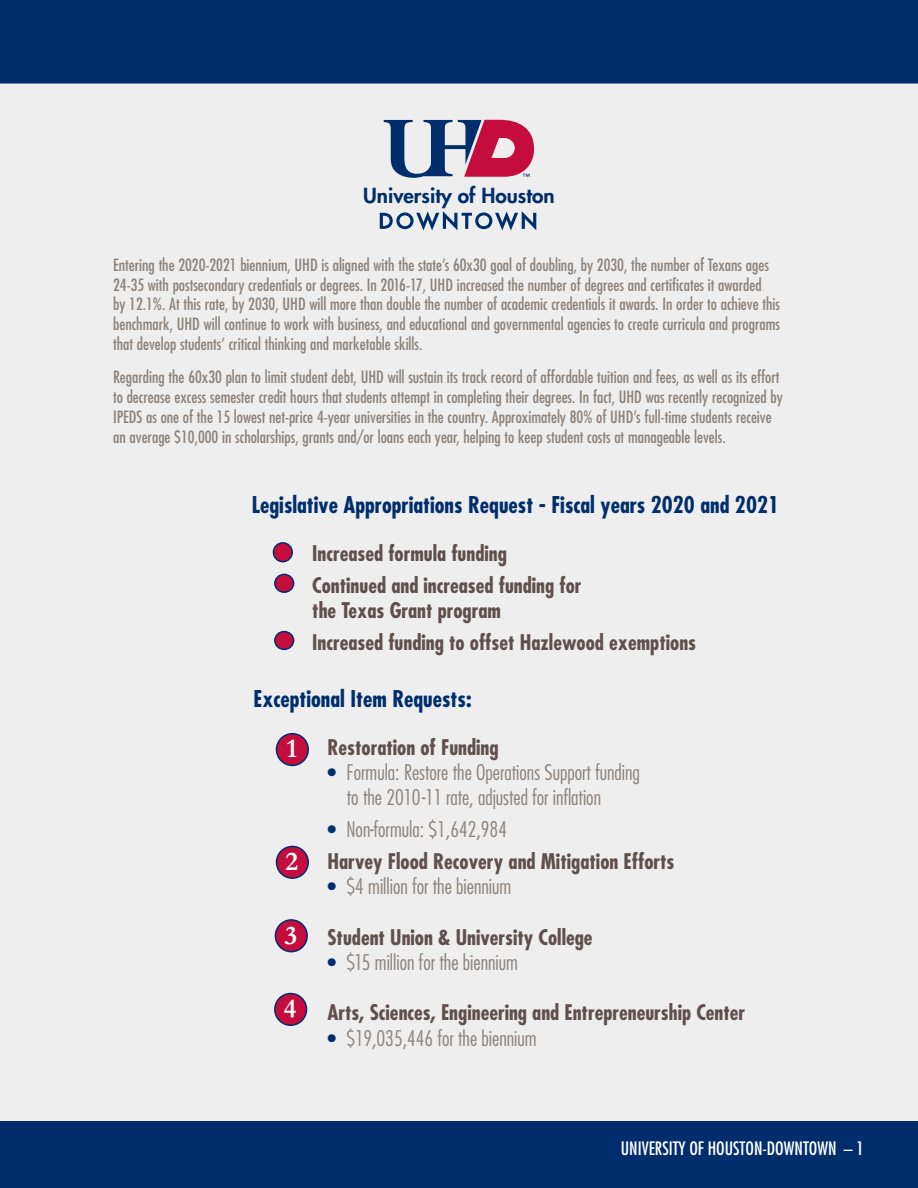
<style>
.page{position:relative;width:918px;height:1188px;background:#fff}
.page>*{position:absolute;margin:0;border:0;box-sizing:border-box;transform-origin:0 0}
.t1{font:700 27px "Garamond";color:#fff}
.t2{font:700 condensed 22.5px "Futura Std";color:#002e6d}
.t3{font:700 condensed 21px/32px "Futura Std";color:#5f504d}
.t4{font:300 condensed 21px/25.2px "Futura Std";color:#8c827a}
.t5{font:800 20.25px "Futura Std";color:#002e6d}
.t6{font:condensed 18px "Futura Std";color:#fff}
.t7{font:condensed 16.5px/19.8px "Futura Std";color:#8c827a}
.s1{font-weight:700;color:#002e6d}
.s2{color:#002e6d}
.s3{font-weight:300;color:#8c827a}
</style>
<div class="page">
<div style="left:0;top:0;width:918px;height:84px;background:#002e6d"></div>
<div style="left:0;top:1121px;width:918px;height:67px;background:#002e6d"></div>
<div style="left:0;top:84px;width:918px;height:1037px;background:#eee"></div>
<div style="left:277px;top:734px;width:31px;height:31px;background:#c40d3c;border-radius:50%"></div>
<div style="left:276px;top:733px;width:33px;height:33px;border:2px solid #002e6d;border-radius:50%"></div>
<div style="left:273px;top:543px;width:19px;height:19px;background:#c40d3c;border-radius:50%"></div>
<div style="left:273px;top:542px;width:20px;height:20px;border:2px solid #002e6d;border-radius:50%"></div>
<div style="left:275px;top:574px;width:19px;height:18px;background:#c40d3c;border-radius:50%"></div>
<div style="left:274px;top:574px;width:20px;height:19px;border:2px solid #002e6d;border-radius:50%"></div>
<div style="left:275px;top:632px;width:19px;height:17px;background:#c40d3c;border-radius:50%"></div>
<div style="left:274px;top:631px;width:20px;height:19px;border:2px solid #002e6d;border-radius:50%"></div>
<div style="left:277px;top:846px;width:31px;height:32px;background:#c40d3c;border-radius:50%"></div>
<div style="left:276px;top:846px;width:33px;height:33px;border:2px solid #002e6d;border-radius:50%"></div>
<div style="left:275px;top:920px;width:32px;height:32px;background:#c40d3c;border-radius:50%"></div>
<div style="left:275px;top:919px;width:33px;height:33px;border:2px solid #002e6d;border-radius:50%"></div>
<div style="left:275px;top:994px;width:32px;height:31px;background:#c40d3c;border-radius:50%"></div>
<div style="left:274px;top:993px;width:33px;height:33px;border:2px solid #002e6d;border-radius:50%"></div>
<svg style="left:380px;top:211px;width:156px;height:19px"></svg>
<svg style="left:384px;top:120px;width:150px;height:58px"></svg>
<p class="t5" style="left:363px;top:183px;width:193px">University of Houston</p>
<p class="t7" style="left:113px;top:255px;width:668px">Entering the 2020-2021 biennium, UHD is aligned with the state’s 60x30 goal of doubling, by 2030, the number of Texans ages 24-35 with postsecondary credentials or degrees. In 2016-17, UHD increased the number of degrees and certificates it awarded<br>by 12.1%. At this rate, by 2030, UHD will more than double the number of academic credentials it awards. In order to achieve this benchmark, UHD will continue to work with business, and educational and governmental agencies to create curricula and programs that develop students’ critical thinking and marketable skills.</p>
<p class="t7" style="left:113px;top:367px;width:671px">Regarding the 60x30 plan to limit student debt, UHD will sustain its track record of affordable tuition and fees, as well as its effort to decrease excess semester credit hours that students attempt in completing their degrees. In fact, UHD was recently recognized by IPEDS as one of the 15 lowest net-price 4-year universities in the country. Approximately 80% of UHD’s full-time students receive an average $10,000 in scholarships, grants and/or loans each year, helping to keep student costs at manageable levels.</p>
<p class="t2" style="left:252px;top:491px;width:529px">Legislative Appropriations Request - Fiscal years 2020 and 2021</p>
<p class="t3" style="left:312px;top:537px;width:271px">Increased formula funding<br>Continued and increased funding for</p>
<p class="t3" style="left:312px;top:594px;width:385px">the Texas Grant program<br>Increased funding to offset Hazlewood exemptions</p>
<p class="t2" style="left:254px;top:685px;width:219px">Exceptional Item Requests:</p>
<p class="t1" style="left:287px;top:733px;width:12px">1</p>
<p class="t1" style="left:285px;top:846px;width:14px">2</p>
<p class="t1" style="left:284px;top:919px;width:14px">3</p>
<p class="t1" style="left:284px;top:993px;width:14px">4</p>
<p class="t3" style="left:327px;top:731px;width:173px">Restoration of Funding</p>
<p class="t4" style="left:347px;top:760px;width:295px;text-indent:-20px"><span class="s1">•</span> Formula: Restore the Operations Support funding to the 2010-11 rate, adjusted for inflation</p>
<p class="t3" style="left:327px;top:814px;width:349px"><span class="s2">•</span> <span class="s3">Non-formula: $1,642,984<br></span>Harvey Flood Recovery and Mitigation Efforts</p>
<p class="t4" style="left:327px;top:874px;width:185px"><span class="s1">•</span> $4 million for the biennium</p>
<p class="t3" style="left:327px;top:921px;width:267px">Student Union &amp; University College</p>
<p class="t4" style="left:327px;top:950px;width:192px"><span class="s1">•</span> $15 million for the biennium</p>
<p class="t3" style="left:327px;top:997px;width:419px">Arts, Sciences, Engineering and Entrepreneurship Center</p>
<p class="t4" style="left:327px;top:1025px;width:211px"><span class="s1">•</span> $19,035,446 for the biennium</p>
<p class="t6" style="left:621px;top:1137px;width:245px">UNIVERSITY OF HOUSTON-DOWNTOWN – 1</p>
</div>
